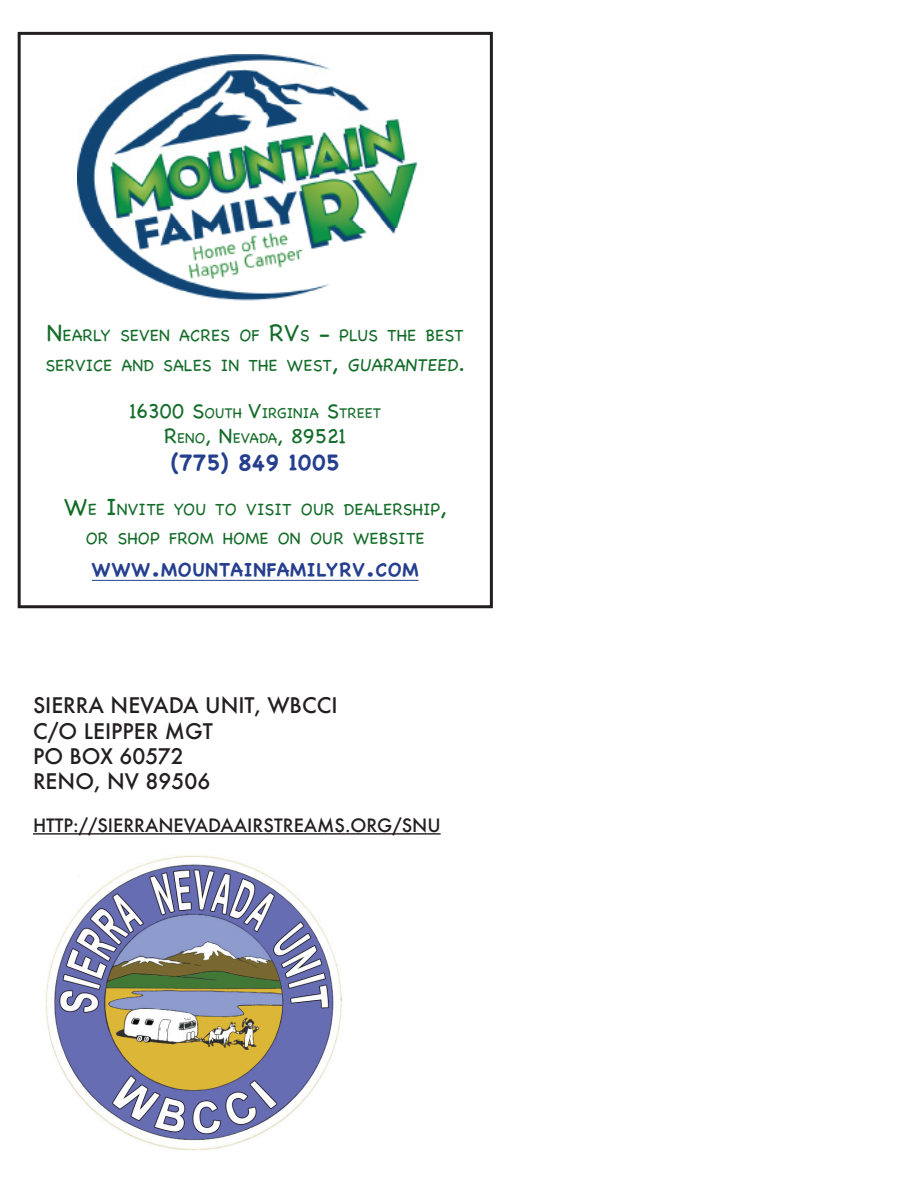
<style>
.page{position:relative;width:918px;height:1188px;background:#fff}
.page>*{position:absolute;margin:0;border:0;box-sizing:border-box;transform-origin:0 0}
.t1{font:700 22.5px "Chalkboard";color:#253f8e}
.t2{font:500 21px "Futura";color:#231f20}
.t3{font:21px "Chalkboard";color:#146c29}
.t4{font:700 18.9px "Chalkboard";letter-spacing:.035em;color:#253f8e}
.t5{font:500 18px "Futura";color:#231f20}
.t6{font:16.8px/30.6px "Chalkboard";color:#146c29}
.t7{font:14.7px "Chalkboard";color:#146c29}
.s1{font-size:24px}
.s2{font-size:17.85px}
.s3{font-size:21px}
.s4{font-size:14.7px}
.s5{font-size:27px}
</style>
<div class="page">
<hr style="left:33px;top:833px;width:408px;height:2px;background:#231f20">
<img style="left:45px;top:855px;width:297px;height:296px">
<img style="left:78px;top:54px;width:340px;height:247px">
<hr style="left:92px;top:580px;width:327px;height:1px;background:#253f8e">
<div style="left:18px;top:32px;width:475px;height:576px;border:3px solid #231f20"></div>
<p class="t6" style="left:45px;top:320px;width:421px"><span class="s1">N</span>EARLY SEVEN ACRES OF <span class="s1">RV</span>S <span class="s1">-</span> PLUS THE BEST<br>SERVICE AND SALES IN THE WEST<span class="s1">,</span> <span class="s2">GUARANTEED</span><span class="s1">.</span></p>
<p class="t7" style="left:129px;top:404px;width:254px"><span class="s3">16300 S</span>OUTH <span class="s3">V</span>IRGINIA <span class="s3">S</span>TREET</p>
<p class="t3" style="left:164px;top:423px;width:184px">R<span class="s4">ENO</span>, N<span class="s4">EVADA</span>, 89521</p>
<p class="t1" style="left:171px;top:449px;width:170px">(775) 849 1005</p>
<p class="t6" style="left:64px;top:494px;width:384px"><span class="s1">W</span>E <span class="s1">I</span> NVITE YOU TO VISIT OUR DEALERSHIP<span class="s1">,</span></p>
<p class="t6" style="left:86px;top:523px;width:341px">OR SHOP FROM HOME ON OUR WEBSITE</p>
<p class="t4" style="left:92px;top:559px;width:328px">WWW<span class="s5">.</span>MOUNTAINFAMILYRV<span class="s5">.</span>COM</p>
<p class="t2" style="left:33px;top:691px;width:33px">SIERRA</p>
<p class="t2" style="left:111px;top:691px;width:33px">NEVADA</p>
<p class="t2" style="left:205px;top:691px;width:79px">U NIT, WBCC</p>
<p class="t2" style="left:331px;top:691px;width:8px">I</p>
<p class="t2" style="left:33px;top:716px;width:149px">C/O LE IPPER MGT</p>
<p class="t2" style="left:33px;top:742px;width:152px">PO BOX 60572</p>
<p class="t2" style="left:33px;top:767px;width:179px">RE NO, NV 89506</p>
<p class="t5" style="left:33px;top:813px;width:93px">HTTP://SIERRA</p>
<p class="t5" style="left:158px;top:813px;width:29px">NEVADAA</p>
<p class="t5" style="left:247px;top:813px;width:18px">IRSTREAMS</p>
<p class="t5" style="left:345px;top:813px;width:97px">.ORG/SNU</p>
</div>
